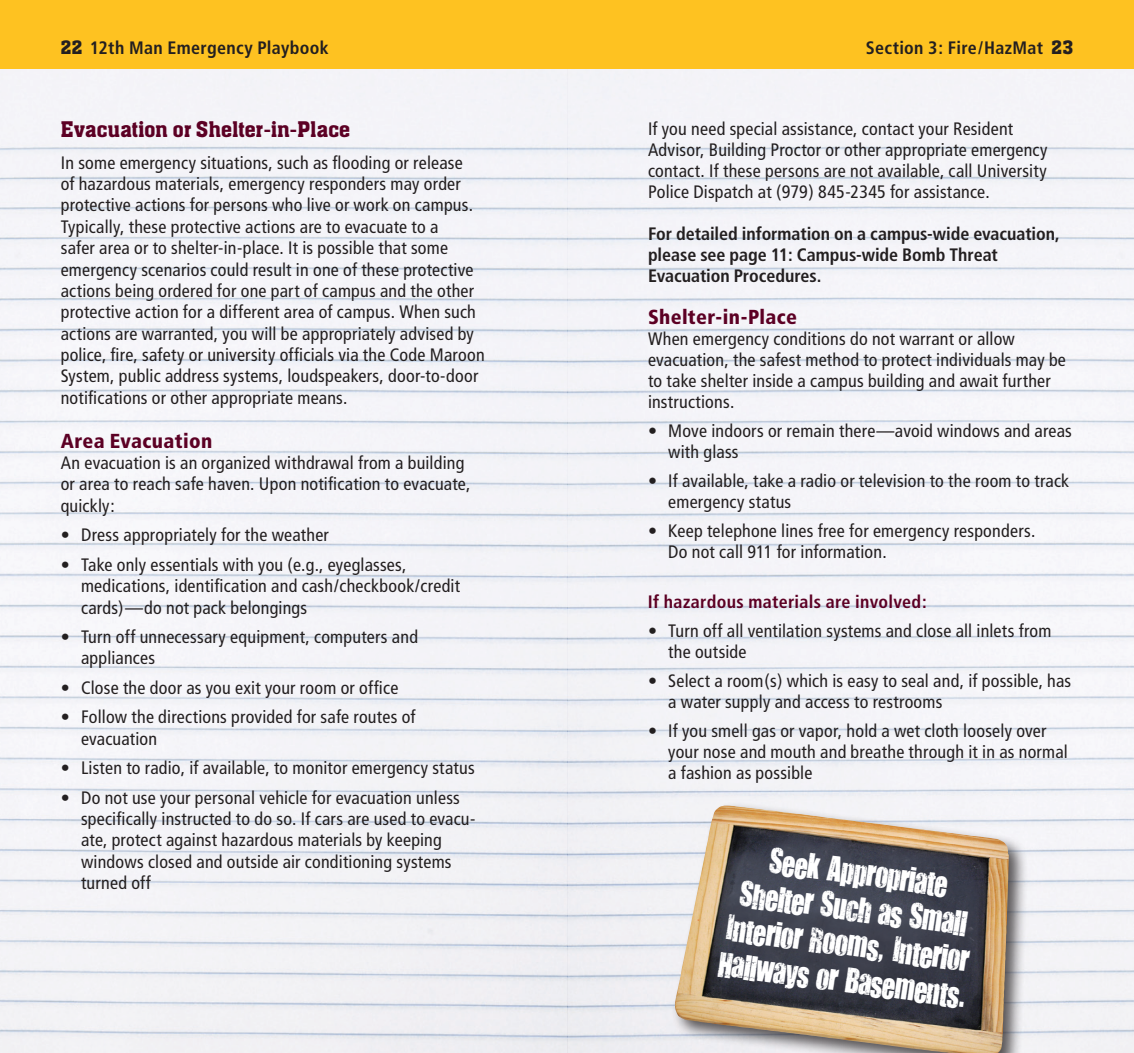
<style>
.page{position:relative;width:1134px;height:1053px;background:#fff}
.page>*{position:absolute;margin:0;border:0;box-sizing:border-box;transform-origin:0 0}
.t1{font:29.25px/36px "You Are Loved";color:#fff;text-align:center}
.t2{font:500 23.62px "Aachen Std";letter-spacing:.01em;color:#5c0024}
.t3{font:900 condensed 20.25px "Frutiger";letter-spacing:.015em;color:#5c0024}
.t4{font:condensed 18px/21.4px "Frutiger";letter-spacing:.01em;color:#231f20}
.t5{font:700 condensed 18px/21.4px "Frutiger";color:#231f20}
.t6{font:700 condensed 18px "Frutiger";letter-spacing:.02em;color:#5c0024}
.s1{font-family:"Aachen Std";font-weight:500;font-stretch:normal;font-size:20.25px}
</style>
<div class="page">
<div style="left:671px;top:802px;width:358px;height:251px;background:#231f20;opacity:.75"></div>
<img style="left:675px;top:806px;width:334px;height:247px">
<div style="left:0;top:0;width:567px;height:69px;background:#fec221"></div>
<div style="left:567px;top:0;width:567px;height:69px;background:#fec221"></div>
<p class="t5" style="left:61px;top:37px;width:270px"><span class="s1">22</span> 12th Man Emergency Playbook</p>
<p class="t5" style="left:866px;top:37px;width:209px">Section 3: Fire/HazMat <span class="s1">23</span></p>
<h3 class="t2" style="left:61px;top:117px;width:291px">Evacuation or Shelter-in-Place</h3>
<p class="t4" style="left:61px;top:152px;width:425px">In some emergency situations, such as flooding or release<br>of hazardous materials, emergency responders may order protective actions for persons who live or work on campus.<br>Typically, these protective actions are to evacuate to a<br>safer area or to shelter-in-place. It is possible that some emergency scenarios could result in one of these protective actions being ordered for one part of campus and the other protective action for a different area of campus. When such actions are warranted, you will be appropriately advised by police, fire, safety or university officials via the Code Maroon System, public address systems, loudspeakers, door-to-door notifications or other appropriate means.</p>
<h4 class="t3" style="left:61px;top:429px;width:153px">Area Evacuation</h4>
<p class="t4" style="left:61px;top:452px;width:411px">An evacuation is an organized withdrawal from a building or area to reach safe haven. Upon notification to evacuate, quickly:</p>
<p class="t4" style="left:61px;top:525px;width:270px">• Dress appropriately for the weather</p>
<p class="t4" style="left:81px;top:554px;width:381px;text-indent:-20px">• Take only essentials with you (e.g., eyeglasses, medications, identification and cash/checkbook/credit cards)—do not pack belongings</p>
<p class="t4" style="left:81px;top:626px;width:339px;text-indent:-20px">• Turn off unnecessary equipment, computers and appliances</p>
<p class="t4" style="left:61px;top:677px;width:339px">• Close the door as you exit your room or office</p>
<p class="t4" style="left:81px;top:707px;width:336px;text-indent:-20px">• Follow the directions provided for safe routes of evacuation</p>
<p class="t4" style="left:61px;top:757px;width:415px">• Listen to radio, if available, to monitor emergency status</p>
<p class="t4" style="left:81px;top:787px;width:396px;text-indent:-20px">• Do not use your personal vehicle for evacuation unless specifically instructed to do so. If cars are used to evacu&shy;ate, protect against hazardous materials by keeping windows closed and outside air conditioning systems turned off</p>
<p class="t4" style="left:648px;top:118px;width:401px">If you need special assistance, contact your Resident Advisor, Building Proctor or other appropriate emergency contact. If these persons are not available, call University Police Dispatch at (979) 845-2345 for assistance.</p>
<p class="t5" style="left:648px;top:223px;width:413px">For detailed information on a campus-wide evacuation, please see page 11: Campus-wide Bomb Threat<br>Evacuation Procedures.</p>
<h4 class="t3" style="left:648px;top:305px;width:150px">Shelter-in-Place</h4>
<p class="t4" style="left:648px;top:329px;width:419px">When emergency conditions do not warrant or allow evacuation, the safest method to protect individuals may be to take shelter inside a campus building and await further instructions.</p>
<p class="t4" style="left:668px;top:421px;width:405px;text-indent:-20px">• Move indoors or remain there—avoid windows and areas with glass</p>
<p class="t4" style="left:668px;top:471px;width:403px;text-indent:-20px">• If available, take a radio or television to the room to track emergency status</p>
<p class="t4" style="left:668px;top:521px;width:369px;text-indent:-20px">• Keep telephone lines free for emergency responders.<br>Do not call 911 for information.</p>
<p class="t6" style="left:648px;top:591px;width:281px">If hazardous materials are involved:</p>
<p class="t4" style="left:668px;top:620px;width:385px;text-indent:-20px">• Turn off all ventilation systems and close all inlets from the outside</p>
<p class="t4" style="left:668px;top:670px;width:404px;text-indent:-20px">• Select a room(s) which is easy to seal and, if possible, has a water supply and access to restrooms</p>
<p class="t4" style="left:668px;top:720px;width:401px;text-indent:-20px">• If you smell gas or vapor, hold a wet cloth loosely over your nose and mouth and breathe through it in as normal a fashion as possible</p>
<p class="t1" style="left:734px;top:838px;width:252px;rotate:7deg">Seek Appropriate<br>Shelter Such as Small<br>Interior Rooms, Interior<br>Hallways or Basements.</p>
</div>
